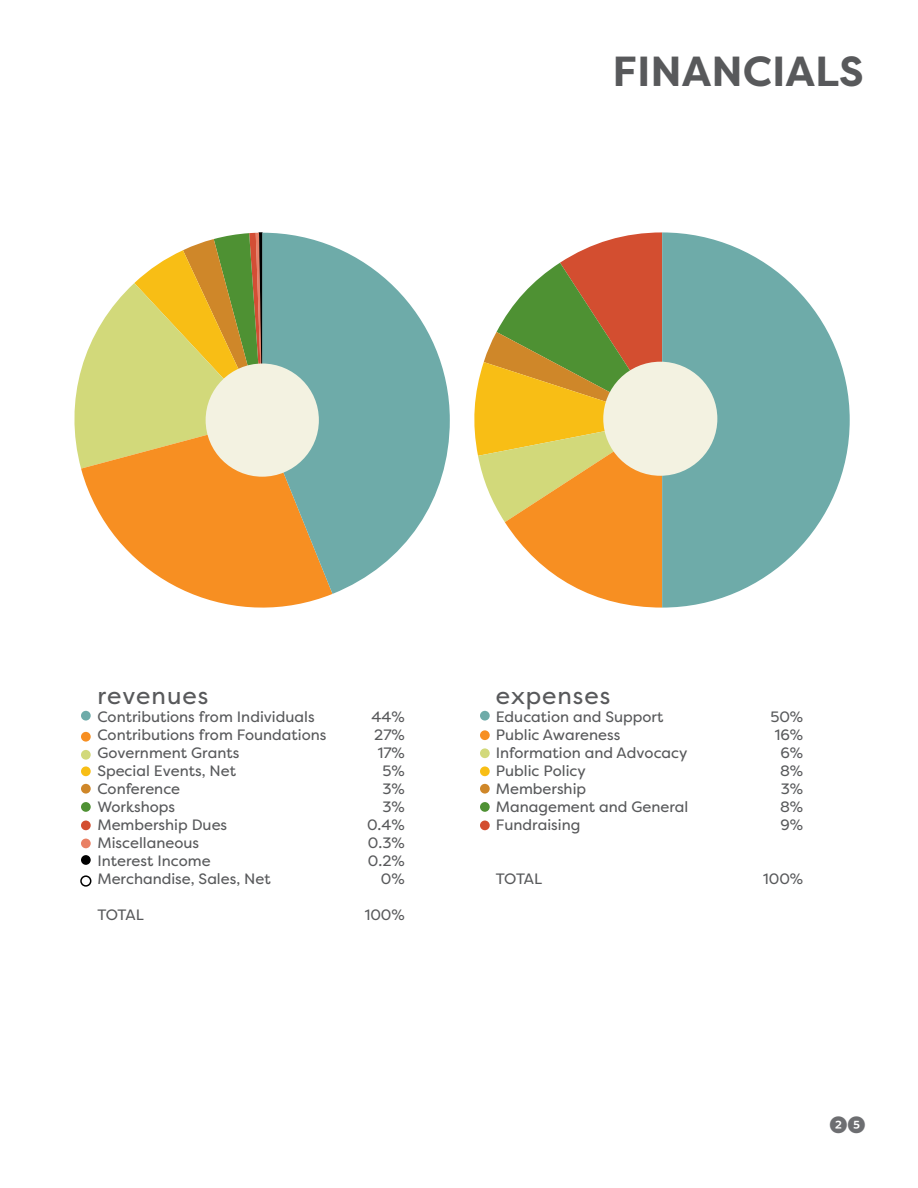
<style>
.page{position:relative;width:918px;height:1188px;background:#fff}
.page>*{position:absolute;margin:0;border:0;box-sizing:border-box;transform-origin:0 0}
.t1{font:700 42px "Filson Pro";color:#58595b}
.t2{font:24px "Filson W01";letter-spacing:.04em;color:#58595b}
.t3{font:18px "Whitney Index Black Round Bd";color:#6d6e71}
.t4{font:15px "Filson W01";color:#58595b}
</style>
<div class="page">
<div style="left:81px;top:711px;width:10px;height:10px;background:#6eaba9;border-radius:50%"></div>
<div style="left:81px;top:732px;width:10px;height:10px;background:#f78f22;border-radius:50%"></div>
<div style="left:81px;top:750px;width:10px;height:10px;background:#d2d97a;border-radius:50%"></div>
<div style="left:81px;top:766px;width:10px;height:10px;background:#f8be15;border-radius:50%"></div>
<div style="left:81px;top:821px;width:10px;height:9px;background:#d34e30;border-radius:50%"></div>
<div style="left:81px;top:839px;width:10px;height:9px;background:#e98064;border-radius:50%"></div>
<div style="left:81px;top:855px;width:10px;height:10px;background:#000;border-radius:50%"></div>
<div style="left:80px;top:875px;width:11px;height:12px;border:2px solid #000;border-radius:50%"></div>
<div style="left:81px;top:784px;width:10px;height:10px;background:#cf8729;border-radius:50%"></div>
<div style="left:81px;top:802px;width:10px;height:10px;background:#4e9133;border-radius:50%"></div>
<div style="left:480px;top:711px;width:10px;height:10px;background:#6eaba9;border-radius:50%"></div>
<div style="left:480px;top:730px;width:10px;height:10px;background:#f78f22;border-radius:50%"></div>
<div style="left:480px;top:748px;width:10px;height:10px;background:#d2d97a;border-radius:50%"></div>
<div style="left:480px;top:766px;width:10px;height:10px;background:#f8be15;border-radius:50%"></div>
<div style="left:480px;top:821px;width:10px;height:9px;background:#d34e30;border-radius:50%"></div>
<div style="left:480px;top:784px;width:10px;height:10px;background:#cf8729;border-radius:50%"></div>
<div style="left:480px;top:802px;width:10px;height:10px;background:#4e9133;border-radius:50%"></div>
<svg style="left:474px;top:232px;width:188px;height:376px"></svg>
<svg style="left:662px;top:232px;width:188px;height:376px;fill:#6eaba9"></svg>
<div style="left:603px;top:362px;width:114px;height:114px;background:#f3f2e1;border-radius:50%"></div>
<svg style="left:74px;top:232px;width:189px;height:236px"></svg>
<svg style="left:81px;top:420px;width:251px;height:188px;fill:#f78f22"></svg>
<svg style="left:262px;top:233px;width:188px;height:361px;fill:#6eaba9"></svg>
<div style="left:206px;top:364px;width:113px;height:113px;background:#f3f2e1;border-radius:50%"></div>
<h1 class="t1" style="left:612px;top:44px;width:253px">FINANCIALS</h1>
<h2 class="t2" style="left:97px;top:681px;width:112px">revenues</h2>
<p class="t4" style="left:97px;top:708px;width:219px">Contributions from Individuals</p>
<p class="t4" style="left:371px;top:708px;width:35px">44%</p>
<p class="t4" style="left:97px;top:726px;width:231px">Contributions from Foundations</p>
<p class="t4" style="left:374px;top:726px;width:32px">27%</p>
<p class="t4" style="left:97px;top:744px;width:143px">Government Grants</p>
<p class="t4" style="left:378px;top:744px;width:29px">17%</p>
<p class="t4" style="left:97px;top:762px;width:140px">Special Events, Net</p>
<p class="t4" style="left:383px;top:762px;width:24px">5%</p>
<p class="t4" style="left:97px;top:780px;width:84px">Conference</p>
<p class="t4" style="left:382px;top:780px;width:24px">3%</p>
<p class="t4" style="left:97px;top:798px;width:79px">Workshops</p>
<p class="t4" style="left:382px;top:798px;width:24px">3%</p>
<p class="t4" style="left:97px;top:816px;width:131px">Membership Dues</p>
<p class="t4" style="left:367px;top:816px;width:39px">0.4%</p>
<p class="t4" style="left:97px;top:834px;width:103px">Miscellaneous</p>
<p class="t4" style="left:368px;top:834px;width:38px">0.3%</p>
<p class="t4" style="left:97px;top:852px;width:115px">Interest Income</p>
<p class="t4" style="left:368px;top:852px;width:38px">0.2%</p>
<p class="t4" style="left:97px;top:870px;width:175px">Merchandise, Sales, Net</p>
<p class="t4" style="left:381px;top:870px;width:25px">0%</p>
<p class="t4" style="left:97px;top:906px;width:48px">TOTAL</p>
<p class="t4" style="left:365px;top:906px;width:42px">100%</p>
<h2 class="t2" style="left:496px;top:681px;width:116px">expenses</h2>
<p class="t4" style="left:496px;top:708px;width:169px">Education and Support</p>
<p class="t4" style="left:770px;top:708px;width:34px">50%</p>
<p class="t4" style="left:496px;top:726px;width:126px">Public Awareness</p>
<p class="t4" style="left:775px;top:726px;width:30px">16%</p>
<p class="t4" style="left:496px;top:744px;width:193px">Information and Advocacy</p>
<p class="t4" style="left:781px;top:744px;width:24px">6%</p>
<p class="t4" style="left:496px;top:762px;width:91px">Public Policy</p>
<p class="t4" style="left:780px;top:762px;width:25px">8%</p>
<p class="t4" style="left:496px;top:780px;width:92px">Membership</p>
<p class="t4" style="left:781px;top:780px;width:24px">3%</p>
<p class="t4" style="left:496px;top:798px;width:194px">Management and General</p>
<p class="t4" style="left:780px;top:798px;width:25px">8%</p>
<p class="t4" style="left:496px;top:816px;width:86px">Fundraising</p>
<p class="t4" style="left:781px;top:816px;width:24px">9%</p>
<p class="t4" style="left:496px;top:870px;width:48px">TOTAL</p>
<p class="t4" style="left:763px;top:870px;width:42px">100%</p>
<p class="t3" style="left:829px;top:1116px;width:38px">25</p>
</div>
